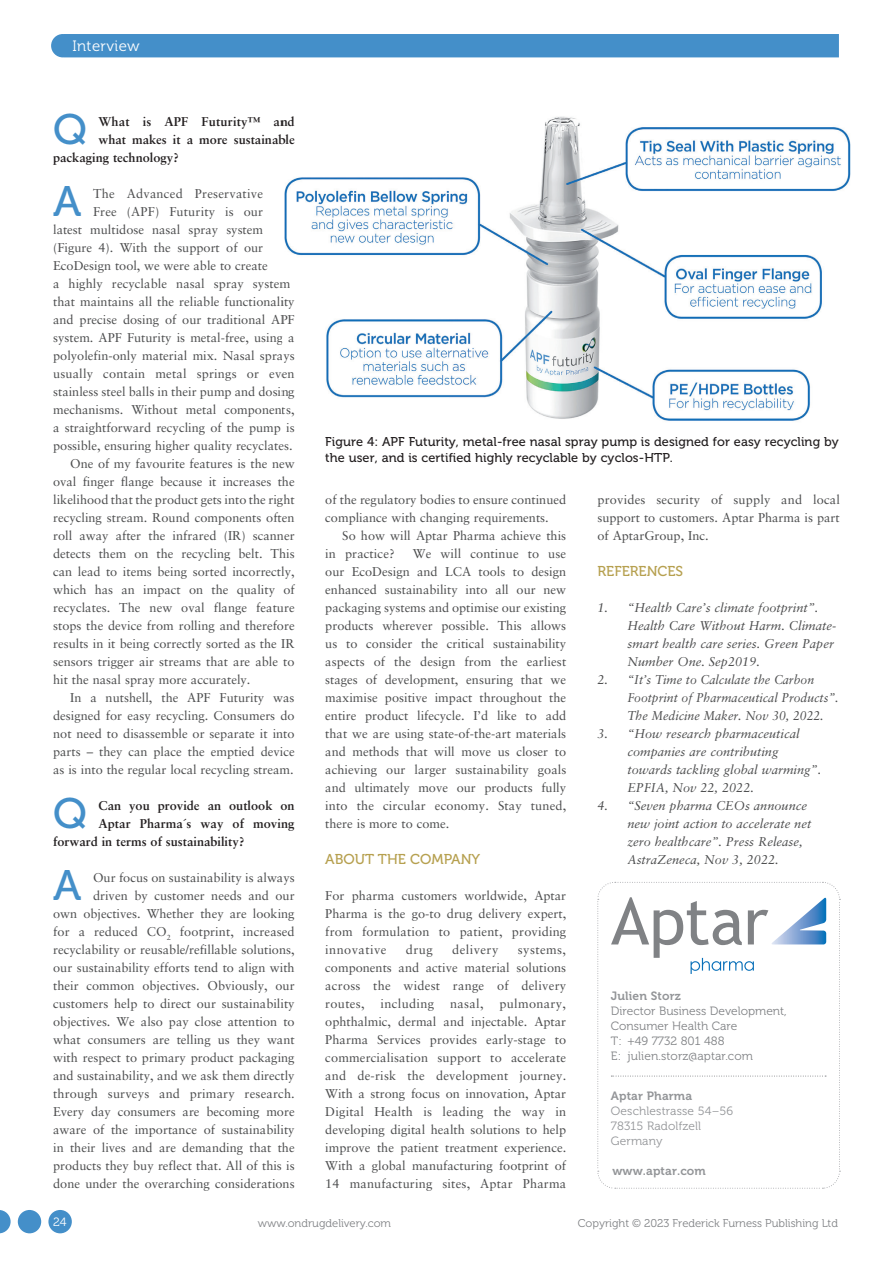
<style>
.page{position:relative;width:893px;height:1263px;background:#fff}
.page>*{position:absolute;margin:0;border:0;box-sizing:border-box;transform-origin:0 0}
.MF_body_no_indent{font:42.45px "Museo 500";color:#448fc9}
.t1{font:15px "Museo 300";letter-spacing:.025em;color:#fff}
.MF_Xhead{font:14.25px "Museo 500";color:#b6a04f}
.MF_body_no_indent-2{font:12.75px/18px "Sabon LT Std";color:#4b4c4d;text-align:justify}
.MF_body{font:12.75px/18px "Sabon LT Std";color:#4b4c4d;text-align:justify}
.MF_References{font:italic 12.75px/18px "Sabon LT Std";color:#4b4c4d}
.MF_body_no_indent-3{font:700 12.75px "Sabon LT Std";color:#231f20}
.MF_Captions{font:12.75px/15.3px "Museo 500";letter-spacing:.005em;color:#231f20}
.MF_body_no_indent-4{font:700 12.75px "Sabon LT Std";letter-spacing:.02em;color:#231f20}
.MF_body_no_indent-5{font:12.75px "Sabon LT Std";letter-spacing:.035em;color:#4b4c4d}
.MF_author_box_body{font:12px/15px "Museo 300";color:#808285}
.ON_Body_text{font:12px "Museo 300";letter-spacing:.01em;color:#939598}
.ON_Body_text-2{font:12px "Museo 700";letter-spacing:.01em;color:#939598}
.MF_author_box_body_U{font:12px "Museo 300";letter-spacing:.01em;color:#808285}
.MF_author_box_body-2{font:12px "Museo 700";letter-spacing:.01em;color:#939598}
.t2{font:12px "Museo 300";color:#fff}
.t3{font:11.25px "Museo 300";color:#808285}
</style>
<div class="page">
<div style="left:51px;top:34px;width:788px;height:23px;background:#448fc9"></div>
<svg style="left:597px;top:881px;width:243px;height:308px"></svg>
<img style="left:284px;top:116px;width:567px;height:305px">
<div style="left:48px;top:1210px;width:24px;height:23px;background:#448fc9;border-radius:50%"></div>
<div style="left:18px;top:1210px;width:23px;height:23px;background:#448fc9;border-radius:50%"></div>
<svg style="left:0;top:1210px;width:11px;height:23px"></svg>
<p class="t1" style="left:72px;top:37px;width:69px">Interview</p>
<p class="MF_body_no_indent" style="left:53px;top:106px;width:35px">Q</p>
<p class="MF_body_no_indent-4" style="left:98px;top:114px;width:198px">What is APF Futurity™ and</p>
<p class="MF_body_no_indent-3" style="left:98px;top:132px;width:198px">what makes it a more sustainable</p>
<p class="MF_body_no_indent-3" style="left:53px;top:150px;width:127px">packaging technology?</p>
<p class="MF_body_no_indent" style="left:53px;top:178px;width:30px">A</p>
<p class="MF_body_no_indent-2" style="left:93px;top:184px;width:172px">The Advanced Preservative</p>
<p class="MF_body_no_indent-2" style="left:93px;top:202px;width:172px">Free (APF) Futurity is our</p>
<p class="MF_body_no_indent-2" style="left:53px;top:220px;width:212px">latest multidose nasal spray system</p>
<p class="MF_body_no_indent-2" style="left:53px;top:238px;width:212px">(Figure 4). With the support of our</p>
<p class="MF_body_no_indent-2" style="left:53px;top:256px;width:216px">EcoDesign tool, we were able to create</p>
<p class="MF_body_no_indent-2" style="left:53px;top:274px;width:238px">a highly recyclable nasal spray system</p>
<p class="MF_body_no_indent-2" style="left:53px;top:292px;width:243px">that maintains all the reliable functionality</p>
<p class="MF_body_no_indent-2" style="left:53px;top:310px;width:243px">and precise dosing of our traditional APF</p>
<p class="MF_body_no_indent-2" style="left:53px;top:328px;width:243px">system. APF Futurity is metal-free, using a</p>
<p class="MF_body_no_indent-2" style="left:53px;top:346px;width:243px">polyolefin-only material mix. Nasal sprays</p>
<p class="MF_body_no_indent-2" style="left:53px;top:364px;width:243px">usually contain metal springs or even</p>
<p class="MF_body_no_indent-2" style="left:53px;top:382px;width:243px">stainless steel balls in their pump and dosing</p>
<p class="MF_body_no_indent-2" style="left:53px;top:400px;width:243px">mechanisms. Without metal components,</p>
<p class="MF_body_no_indent-2" style="left:53px;top:418px;width:243px">a straightforward recycling of the pump is</p>
<p class="MF_body_no_indent-2" style="left:53px;top:436px;width:241px">possible, ensuring higher quality recyclates.</p>
<p class="MF_body" style="left:53px;top:454px;width:243px;text-indent:17px">One of my favourite features is the new oval finger flange because it increases the likelihood that the product gets into the right recycling stream. Round components often roll away after the infrared (IR) scanner detects them on the recycling belt. This can lead to items being sorted incorrectly, which has an impact on the quality of recyclates. The new oval flange feature stops the device from rolling and therefore results in it being correctly sorted as the IR sensors trigger air streams that are able to hit the nasal spray more accurately.</p>
<p class="MF_body" style="left:53px;top:688px;width:243px;text-indent:17px">In a nutshell, the APF Futurity was designed for easy recycling. Consumers do not need to disassemble or separate it into parts – they can place the emptied device as is into the regular local recycling stream.</p>
<p class="MF_body_no_indent" style="left:53px;top:790px;width:35px">Q</p>
<p class="MF_body_no_indent-3" style="left:98px;top:798px;width:198px">Can you provide an outlook on</p>
<p class="MF_body_no_indent-3" style="left:98px;top:816px;width:198px">Aptar Pharma´s way of moving</p>
<p class="MF_body_no_indent-3" style="left:53px;top:834px;width:193px">forward in terms of sustainability?</p>
<p class="MF_body_no_indent" style="left:53px;top:862px;width:30px">A</p>
<p class="MF_body_no_indent-2" style="left:53px;top:868px;width:243px;text-align:right">Our focus on sustainability is always<br>driven by customer needs and our<br>own objectives. Whether they are looking for a reduced CO<sub>2</sub> footprint, increased recyclability or reusable/refillable solutions, our sustainability efforts tend to align with their common objectives. Obviously, our customers help to direct our sustainability objectives. We also pay close attention to what consumers are telling us they want with respect to primary product packaging and sustainability, and we ask them directly through surveys and primary research.<br>Every day consumers are becoming more aware of the importance of sustainability in their lives and are demanding that the products they buy reflect that. All of this is done under the overarching considerations</p>
<p class="MF_Captions" style="left:325px;top:434px;width:515px">Figure 4: APF Futurity, metal-free nasal spray pump is designed for easy recycling by the user, and is certified highly recyclable by cyclos-HTP.</p>
<p class="MF_body_no_indent-2" style="left:325px;top:490px;width:242px">of the regulatory bodies to ensure continued compliance with changing requirements.</p>
<p class="MF_body" style="left:325px;top:526px;width:242px;text-indent:17px">So how will Aptar Pharma achieve this in practice?</p>
<p class="MF_body" style="left:325px;top:544px;width:243px;text-indent:88px">We will continue to use our EcoDesign and LCA tools to design enhanced sustainability into all our new packaging systems and optimise our existing products wherever possible. This allows us to consider the critical sustainability aspects of the design from the earliest stages of development, ensuring that we maximise positive impact throughout the entire product lifecycle. I’d like to add that we are using state-of-the-art materials and methods that will move us closer to achieving our larger sustainability goals and ultimately move our products fully into the circular economy. Stay tuned, there is more to come.</p>
<p class="MF_Xhead" style="left:325px;top:851px;width:156px">ABOUT THE COMPANY</p>
<p class="MF_body_no_indent-2" style="left:325px;top:886px;width:243px">For pharma customers worldwide, Aptar Pharma is the go-to drug delivery expert, from formulation to patient, providing innovative</p>
<p class="MF_body_no_indent-2" style="left:406px;top:940px;width:28px">drug</p>
<p class="MF_body_no_indent-5" style="left:452px;top:942px;width:48px">delivery</p>
<p class="MF_body_no_indent-2" style="left:325px;top:940px;width:242px;text-indent:193px">systems, components and active material solutions across the widest range of delivery routes, including nasal, pulmonary, ophthalmic, dermal and injectable. Aptar Pharma Services provides early-stage to commercialisation support to accelerate and de-risk the development journey.<br>With a strong focus on innovation, Aptar Digital Health is leading the way in developing digital health solutions to help improve the patient treatment experience.<br>With a global manufacturing footprint of 14 manufacturing sites, Aptar Pharma</p>
<p class="MF_body_no_indent-2" style="left:597px;top:490px;width:244px">provides security of supply and local support to customers. Aptar Pharma is part of AptarGroup, Inc.</p>
<p class="MF_Xhead" style="left:597px;top:563px;width:87px">REFERENCES</p>
<p class="MF_References" style="left:627px;top:599px;width:210px;text-indent:-30px">1. “Health Care’s climate footprint”.<br>Health Care Without Harm. Climate&shy;smart health care series. Green Paper Number One. Sep2019.</p>
<p class="MF_References" style="left:627px;top:671px;width:213px;text-indent:-30px">2. “It’s Time to Calculate the Carbon<br>Footprint of Pharmaceutical Products”.<br>The Medicine Maker. Nov 30, 2022.</p>
<p class="MF_References" style="left:627px;top:725px;width:195px;text-indent:-30px">3. “How research pharmaceutical companies are contributing towards tackling global warming”.<br>EPFIA, Nov 22, 2022.</p>
<p class="MF_References" style="left:627px;top:797px;width:185px;text-indent:-30px">4. “Seven pharma CEOs announce new joint action to accelerate net zero healthcare”. Press Release,<br>AstraZeneca, Nov 3, 2022.</p>
<p class="ON_Body_text-2" style="left:611px;top:989px;width:72px">Julien Storz</p>
<p class="MF_author_box_body" style="left:611px;top:1003px;width:177px">Director Business Development,<br>Consumer Health Care</p>
<p class="MF_author_box_body" style="left:611px;top:1033px;width:115px">T: +49 7732 801 488</p>
<p class="MF_author_box_body_U" style="left:611px;top:1049px;width:144px">E: julien.storz@aptar.com</p>
<p class="MF_author_box_body-2" style="left:611px;top:1089px;width:83px">Aptar Pharma</p>
<p class="ON_Body_text" style="left:611px;top:1104px;width:124px">Oeschlestrasse 54–56</p>
<p class="ON_Body_text" style="left:611px;top:1119px;width:92px">78315 Radolfzell</p>
<p class="ON_Body_text" style="left:611px;top:1134px;width:53px">Germany</p>
<p class="ON_Body_text-2" style="left:612px;top:1164px;width:95px">www.aptar.com</p>
<p class="t2" style="left:53px;top:1215px;width:15px">24</p>
<p class="t3" style="left:258px;top:1217px;width:135px">www.ondrugdelivery.com</p>
<p class="t3" style="left:578px;top:1217px;width:262px">Copyright © 2023 Frederick Furness Publishing Ltd</p>
</div>
